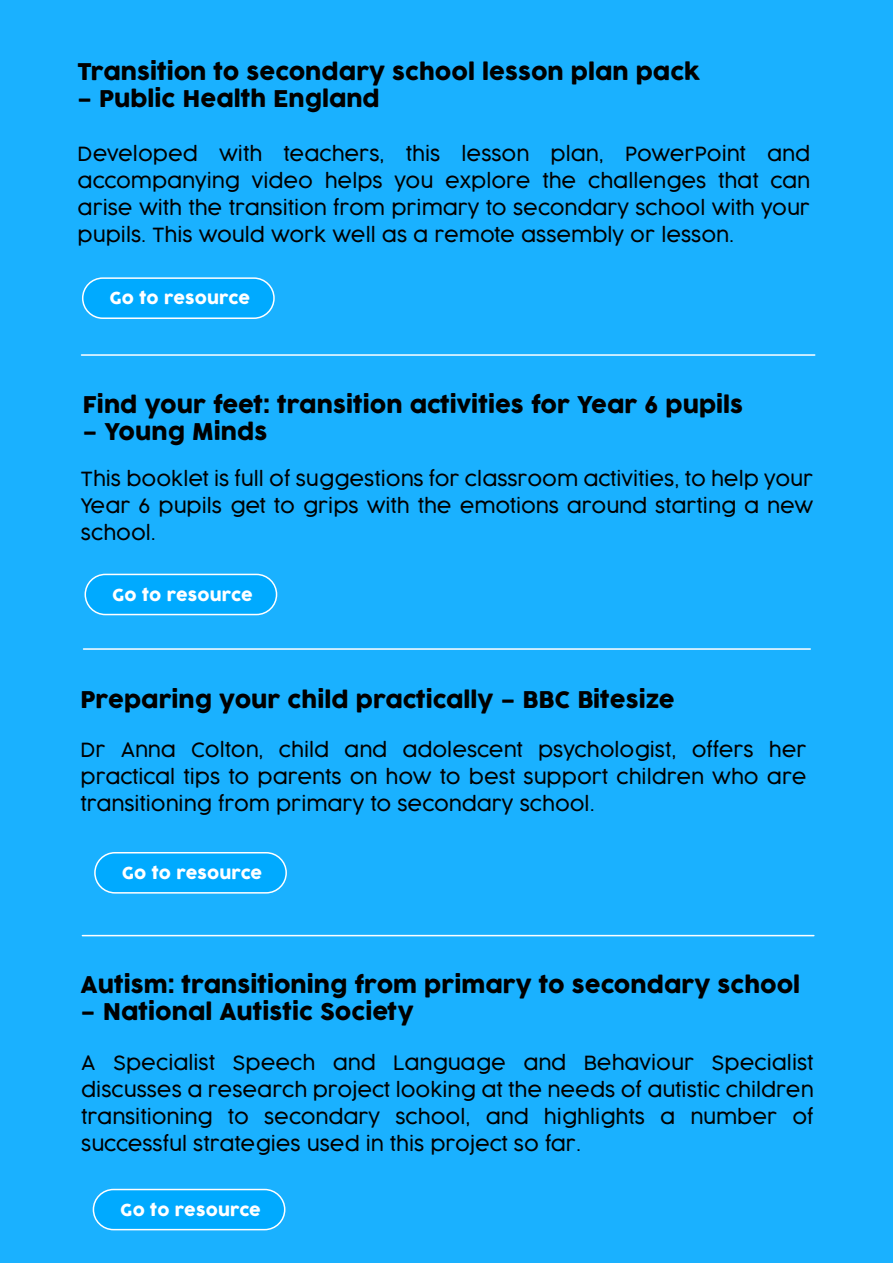
<style>
.page{position:relative;width:893px;height:1263px;background:#fff}
.page>*{position:absolute;margin:0;border:0;box-sizing:border-box;transform-origin:0 0}
.t1{font:22.5px "Cocogoose";color:#000}
.t2{font:300 19.5px/27px "Cocogoose";color:#000;text-align:justify}
.t3{font:16.5px "Cocogoose";letter-spacing:.01em;color:#fff}
</style>
<div class="page">
<div style="left:1px;top:0;width:892px;height:1263px;background:#1ab1ff"></div>
<svg style="left:85px;top:574px;width:192px;height:41px;background:#12b0ff"></svg>
<hr style="left:84px;top:648px;width:726px;height:2px;background:#fff">
<svg style="left:94px;top:852px;width:193px;height:41px;background:#12b0ff"></svg>
<hr style="left:81px;top:354px;width:734px;height:2px;background:#fff">
<svg style="left:93px;top:1189px;width:192px;height:41px;background:#12b0ff"></svg>
<hr style="left:82px;top:935px;width:732px;height:1px;background:#fff">
<svg style="left:82px;top:277px;width:193px;height:42px;background:#15b1ff"></svg>
<p class="t1" style="left:77px;top:56px;width:625px">Transition to secondary school lesson plan pack</p>
<p class="t1" style="left:77px;top:83px;width:304px">– Public Health England</p>
<p class="t2" style="left:78px;top:140px;width:734px">Developed with teachers, this lesson plan, PowerPoint and accompanying video helps you explore the challenges that can arise with the transition from primary to secondary school with your pupils. This would work well as a remote assembly or lesson.</p>
<p class="t3" style="left:109px;top:287px;width:142px">Go to resource</p>
<p class="t1" style="left:82px;top:389px;width:662px">Find your feet: transition activities for Year 6 pupils</p>
<p class="t1" style="left:82px;top:416px;width:187px">– Young Minds</p>
<p class="t2" style="left:81px;top:465px;width:734px">This booklet is full of suggestions for classroom activities, to help your Year 6 pupils get to grips with the emotions around starting a new school.</p>
<p class="t3" style="left:112px;top:583px;width:142px">Go to resource</p>
<p class="t1" style="left:80px;top:684px;width:596px">Preparing your child practically – BBC Bitesize</p>
<p class="t2" style="left:80px;top:736px;width:728px">Dr Anna Colton, child and adolescent psychologist, offers her practical tips to parents on how to best support children who are transitioning from primary to secondary school.</p>
<p class="t3" style="left:122px;top:861px;width:142px">Go to resource</p>
<p class="t1" style="left:81px;top:969px;width:721px">Autism: transitioning from primary to secondary school</p>
<p class="t1" style="left:81px;top:996px;width:335px">– National Autistic Society</p>
<p class="t2" style="left:81px;top:1049px;width:734px">A Specialist Speech and Language and Behaviour Specialist discusses a research project looking at the needs of autistic children transitioning to secondary school, and highlights a number of successful strategies used in this project so far.</p>
<p class="t3" style="left:120px;top:1198px;width:142px">Go to resource</p>
</div>
